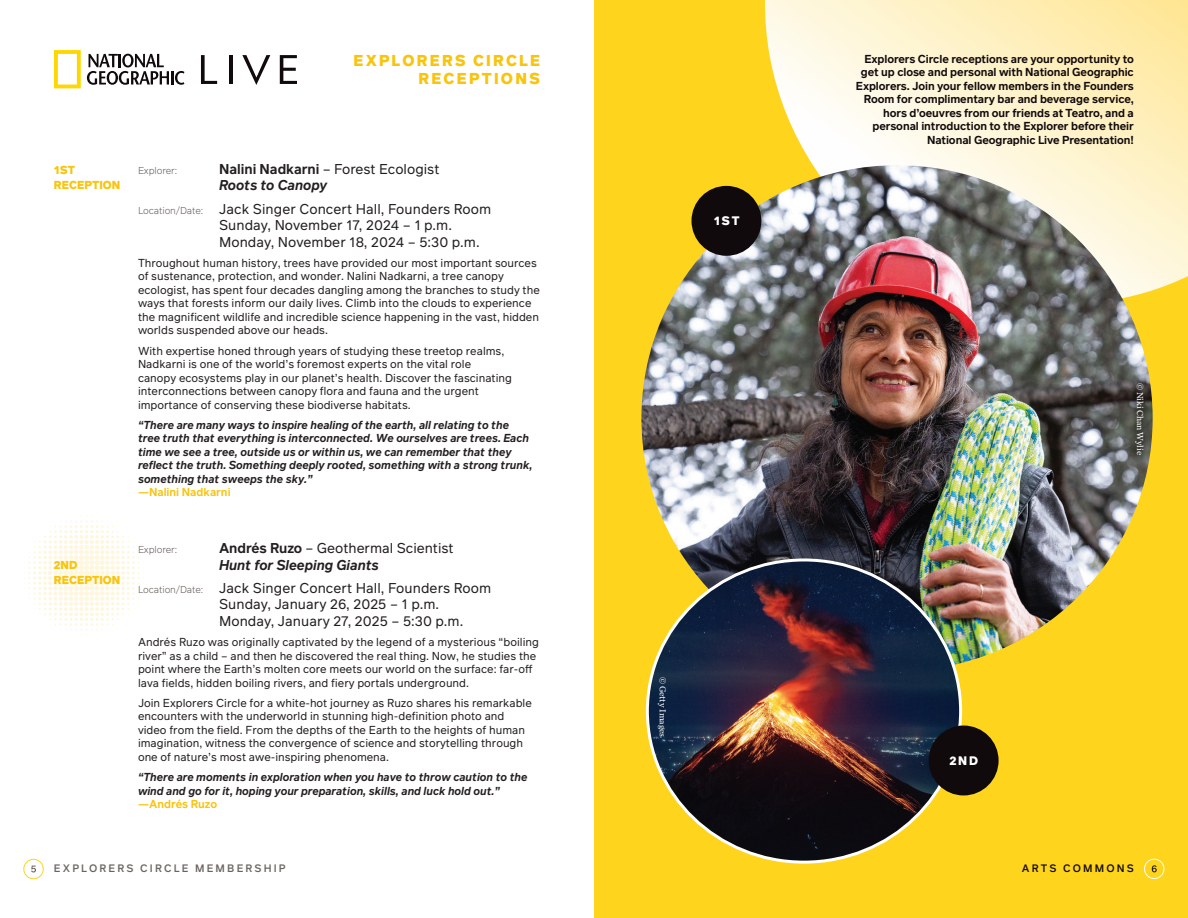
<style>
.page{position:relative;width:1188px;height:918px;background:#fff}
.page>*{position:absolute;margin:0;border:0;box-sizing:border-box;transform-origin:0 0}
.t1{font:800 15.3px/18px "Infra";letter-spacing:.14em;color:#f9c40c;text-align:right}
.Body_copy{font:13.8px/16.5px "Infra";letter-spacing:.005em;color:#231f20}
.Body_copy-2{font:italic 600 13.8px/16.5px "Infra";color:#231f20}
.t2{font:800 12px "Infra";letter-spacing:.155em;color:#fff}
.t3{font:11.25px/13.5px "Infra";color:#231f20}
.t4{font:italic 600 11.25px/13.5px "Infra";color:#231f20}
.Quote_Author{font:600 11.25px/13.5px "Infra";letter-spacing:-.005em;color:#110a0c;text-align:right}
.t5{font:800 11.25px/15px "Infra";letter-spacing:.005em;color:#f9c40c}
.t6{font:500 10.5px "Infra";letter-spacing:.205em;color:#6b6360}
.t7{font:500 10.5px "Infra";letter-spacing:.205em;color:#110a0c}
.Body_copy-3{font:300 9.75px "Infra";letter-spacing:-.01em;color:#6b6360}
.t8{font:9px "Chronicle Text G2";color:#fff}
.s1{font-weight:600}
.s2{font-weight:600;font-style:italic}
.s3{font-weight:300;font-size:9.75px;color:#6b6360}
.s4{font-style:normal;color:#f9c40c}
.s5{font-style:normal}
.s6{font-weight:400;font-style:normal}
</style>
<div class="page">
<svg style="left:24px;top:516px;width:120px;height:119px"></svg>
<div style="left:594px;top:0;width:594px;height:918px;background:#fed41d"></div>
<svg style="left:765px;top:0;width:423px;height:290px;background:#fef2c6"></svg>
<img style="left:641px;top:165px;width:512px;height:498px">
<img style="left:647px;top:560px;width:314px;height:302px">
<svg style="left:54px;top:50px;width:27px;height:38px"></svg>
<svg style="left:87px;top:54px;width:97px;height:31px"></svg>
<svg style="left:201px;top:55px;width:16px;height:29px"></svg>
<hr style="left:229px;top:55px;width:4px;height:29px;background:#110a0c">
<svg style="left:242px;top:55px;width:28px;height:30px"></svg>
<svg style="left:280px;top:55px;width:17px;height:29px"></svg>
<div style="left:692px;top:186px;width:69px;height:70px;background:#110a0c;border-radius:50%"></div>
<div style="left:1129px;top:376px;width:21px;height:86px;background:#231f20;opacity:.65"></div>
<div style="left:929px;top:726px;width:70px;height:69px;background:#110a0c;border-radius:50%"></div>
<svg style="left:31px;top:866px;width:5px;height:7px"></svg>
<div style="left:24px;top:859px;width:19px;height:20px;border:1px solid #fed41d;border-radius:50%"></div>
<svg style="left:1152px;top:865px;width:5px;height:7px"></svg>
<div style="left:1144px;top:859px;width:20px;height:20px;border:1px solid #fff;border-radius:50%"></div>
<p class="t1" style="left:354px;top:51px;width:188px">EXPLORERS CIRCLE<br>RECEPTIONS</p>
<p class="t5" style="left:54px;top:162px;width:68px">1ST<br>RECEPTION</p>
<p class="Body_copy-3" style="left:138px;top:164px;width:41px">Explorer:</p>
<p class="Body_copy" style="left:219px;top:160px;width:222px"><span class="s1">Nalini Nadkarni</span> – Forest Ecologist<br><span class="s2">Roots to Canopy</span></p>
<p class="Body_copy" style="left:219px;top:200px;width:274px;text-indent:-81px"><span class="s3">Location/Date:</span> Jack Singer Concert Hall, Founders Room<br>Sunday, November 17, 2024 – 1 p.m.<br>Monday, November 18, 2024 – 5:30 p.m.</p>
<p class="t3" style="left:138px;top:256px;width:403px">Throughout human history, trees have provided our most important sources of sustenance, protection, and wonder. Nalini Nadkarni, a tree canopy ecologist, has spent four decades dangling among the branches to study the ways that forests inform our daily lives. Climb into the clouds to experience the magnificent wildlife and incredible science happening in the vast, hidden worlds suspended above our heads.</p>
<p class="t3" style="left:138px;top:344px;width:375px">With expertise honed through years of studying these treetop realms, Nadkarni is one of the world’s foremost experts on the vital role canopy ecosystems play in our planet’s health. Discover the fascinating interconnections between canopy flora and fauna and the urgent importance of conserving these biodiverse habitats.</p>
<p class="t4" style="left:138px;top:418px;width:396px">“There are many ways to inspire healing of the earth, all relating to the tree truth that everything is interconnected. We ourselves are trees. Each time we see a tree, outside us or within us, we can remember that they reflect the truth. Something deeply rooted, something with a strong trunk, something that sweeps the sky.”<br><span class="s4">—Nalini Nadkarni</span></p>
<p class="t5" style="left:54px;top:557px;width:68px">2ND<br>RECEPTION</p>
<p class="Body_copy-3" style="left:138px;top:543px;width:41px">Explorer:</p>
<p class="Body_copy-2" style="left:219px;top:539px;width:236px"><span class="s5">Andrés Ruzo</span> <span class="s6">– Geothermal Scientist<br></span>Hunt for Sleeping Giants</p>
<p class="Body_copy" style="left:219px;top:579px;width:274px;text-indent:-81px"><span class="s3">Location/Date:</span> Jack Singer Concert Hall, Founders Room<br>Sunday, January 26, 2025 – 1 p.m.<br>Monday, January 27, 2025 – 5:30 p.m.</p>
<p class="t3" style="left:138px;top:635px;width:402px">Andrés Ruzo was originally captivated by the legend of a mysterious “boiling river” as a child – and then he discovered the real thing. Now, he studies the point where the Earth’s molten core meets our world on the surface: far-off lava fields, hidden boiling rivers, and fiery portals underground.</p>
<p class="t3" style="left:138px;top:696px;width:395px">Join Explorers Circle for a white-hot journey as Ruzo shares his remarkable encounters with the underworld in stunning high-definition photo and video from the field. From the depths of the Earth to the heights of human imagination, witness the convergence of science and storytelling through one of nature’s most awe-inspiring phenomena.</p>
<p class="t4" style="left:138px;top:770px;width:391px">“There are moments in exploration when you have to throw caution to the wind and go for it, hoping your preparation, skills, and luck hold out.” <span class="s4">—Andrés Ruzo</span></p>
<p class="t6" style="left:54px;top:861px;width:233px">EXPLORERS CIRCLE MEMBERSHIP</p>
<p class="t2" style="left:714px;top:212px;width:28px">1ST</p>
<p class="t8" style="left:670px;top:677px;width:62px;rotate:90deg">© Getty Images</p>
<p class="Quote_Author" style="left:856px;top:52px;width:280px">Explorers Circle receptions are your opportunity to get up close and personal with National Geographic Explorers. Join your fellow members in the Founders Room for complimentary bar and beverage service, hors d’oeuvres from our friends at Teatro, and a personal introduction to the Explorer before their National Geographic Live Presentation!</p>
<p class="t8" style="left:1147px;top:383px;width:74px;rotate:90deg">© Niki Chan Wylie</p>
<p class="t2" style="left:949px;top:752px;width:30px">2ND</p>
<p class="t7" style="left:1022px;top:861px;width:114px">ARTS COMMONS</p>
</div>
